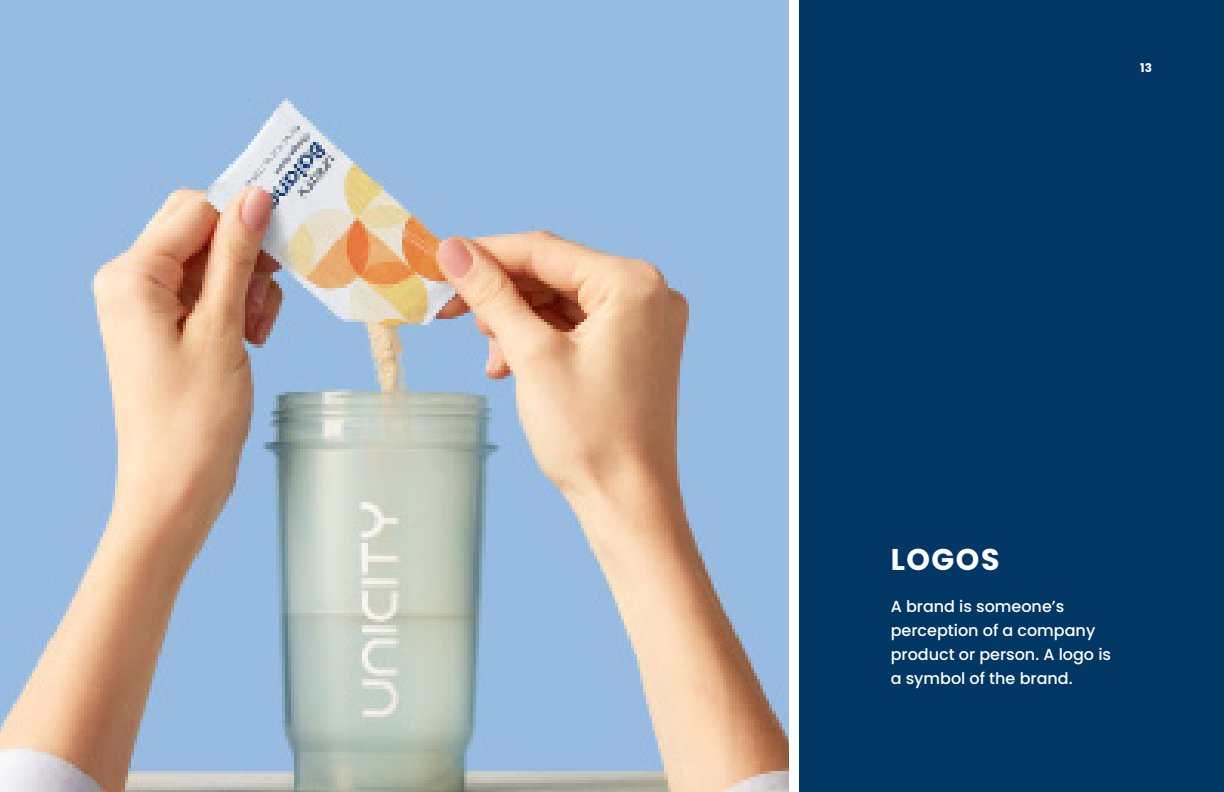
<style>
.page{position:relative;width:1224px;height:792px;background:#fff}
.page>*{position:absolute;margin:0;border:0;box-sizing:border-box;transform-origin:0 0}
.t1{font:700 30px "Poppins";letter-spacing:.05em;color:#fff}
.t2{font:500 16px/24px "Poppins";color:#fff}
.t3{font:700 12px "Poppins";color:#fff}
</style>
<div class="page">
<div style="left:800px;top:0;width:424px;height:792px;background:#003764"></div>
<img style="left:0;top:0;width:788px;height:792px">
<p class="t3" style="left:1140px;top:61px;width:13px">13</p>
<h1 class="t1" style="left:891px;top:542px;width:110px">LOGOS</h1>
<p class="t2" style="left:891px;top:594px;width:222px">A brand is someone’s perception of a company product or person. A logo is a symbol of the brand.</p>
</div>
